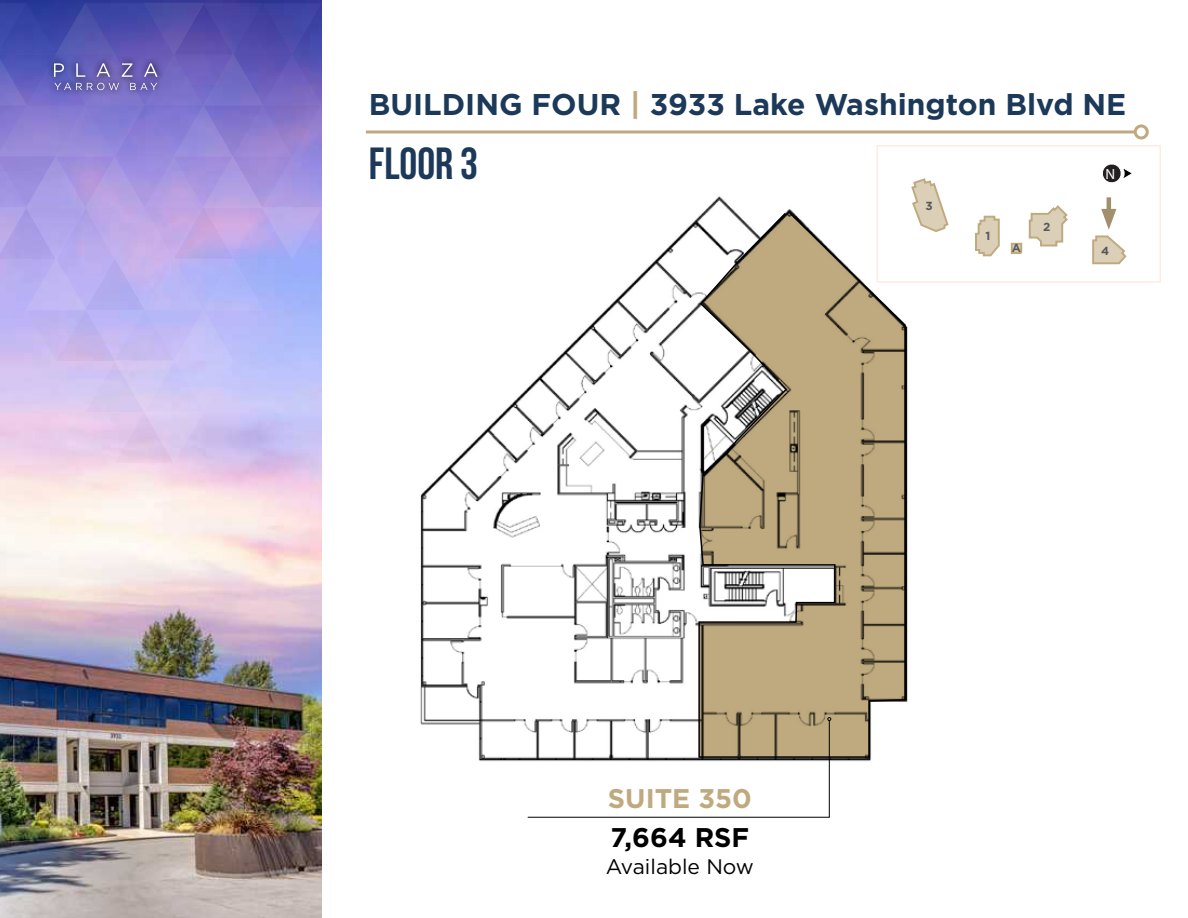
<style>
.page{position:relative;width:1188px;height:918px;background:#fff}
.page>*{position:absolute;margin:0;border:0;box-sizing:border-box;transform-origin:0 0}
.t1{font:45px "Bebas Neue";color:#1c3959}
.t2{font:700 30px "Gotham";color:#1d3959}
.t3{font:700 27px "Gotham";color:#bfaa7f}
.t4{font:700 27px "Gotham";color:#000}
.t5{font:21px "Gotham";color:#000}
.t6{font:700 14.7px "Gill Sans Std";color:#fff}
.t7{font:700 11.7px "Gotham";color:#58595b}
.s1{color:#bfaa7f}
</style>
<div class="page">
<img style="left:0;top:0;width:322px;height:918px">
<img style="left:420px;top:191px;width:488px;height:571px">
<hr style="left:366px;top:130px;width:769px;height:3px;background:#bfaa7f">
<div style="left:1134px;top:124px;width:15px;height:15px;border:3px solid #bfaa7f;border-radius:50%"></div>
<svg style="left:527px;top:717px;width:304px;height:101px"></svg>
<div style="left:877px;top:145px;width:284px;height:138px;border:2px solid #feebe2"></div>
<svg style="left:975px;top:215px;width:25px;height:42px"></svg>
<svg style="left:911px;top:178px;width:38px;height:54px"></svg>
<svg style="left:1102px;top:164px;width:30px;height:19px"></svg>
<svg style="left:1010px;top:205px;width:58px;height:49px"></svg>
<hr style="left:1107px;top:197px;width:4px;height:20px;background:#a0906c">
<svg style="left:1092px;top:209px;width:35px;height:56px"></svg>
<svg style="left:698px;top:211px;width:209px;height:548px;fill:#bfaa7f"></svg>
<svg style="left:0;top:3px;width:322px;height:461px;background:#a399dd"></svg>
<p class="t2" style="left:369px;top:84px;width:759px">BUILDING FOUR <span class="s1">|</span> 3933 Lake Washington Blvd NE</p>
<h1 class="t1" style="left:369px;top:139px;width:111px">FLOOR 3</h1>
<p class="t7" style="left:926px;top:198px;width:9px">3</p>
<p class="t7" style="left:986px;top:229px;width:6px">1</p>
<p class="t7" style="left:1012px;top:241px;width:11px">A</p>
<p class="t7" style="left:1043px;top:220px;width:9px">2</p>
<p class="t6" style="left:1106px;top:165px;width:11px">N</p>
<p class="t7" style="left:1101px;top:244px;width:10px">4</p>
<p class="t3" style="left:608px;top:780px;width:145px">SUITE 350</p>
<p class="t4" style="left:611px;top:819px;width:140px">7,664 RSF</p>
<p class="t5" style="left:606px;top:853px;width:150px">Available Now</p>
</div>
